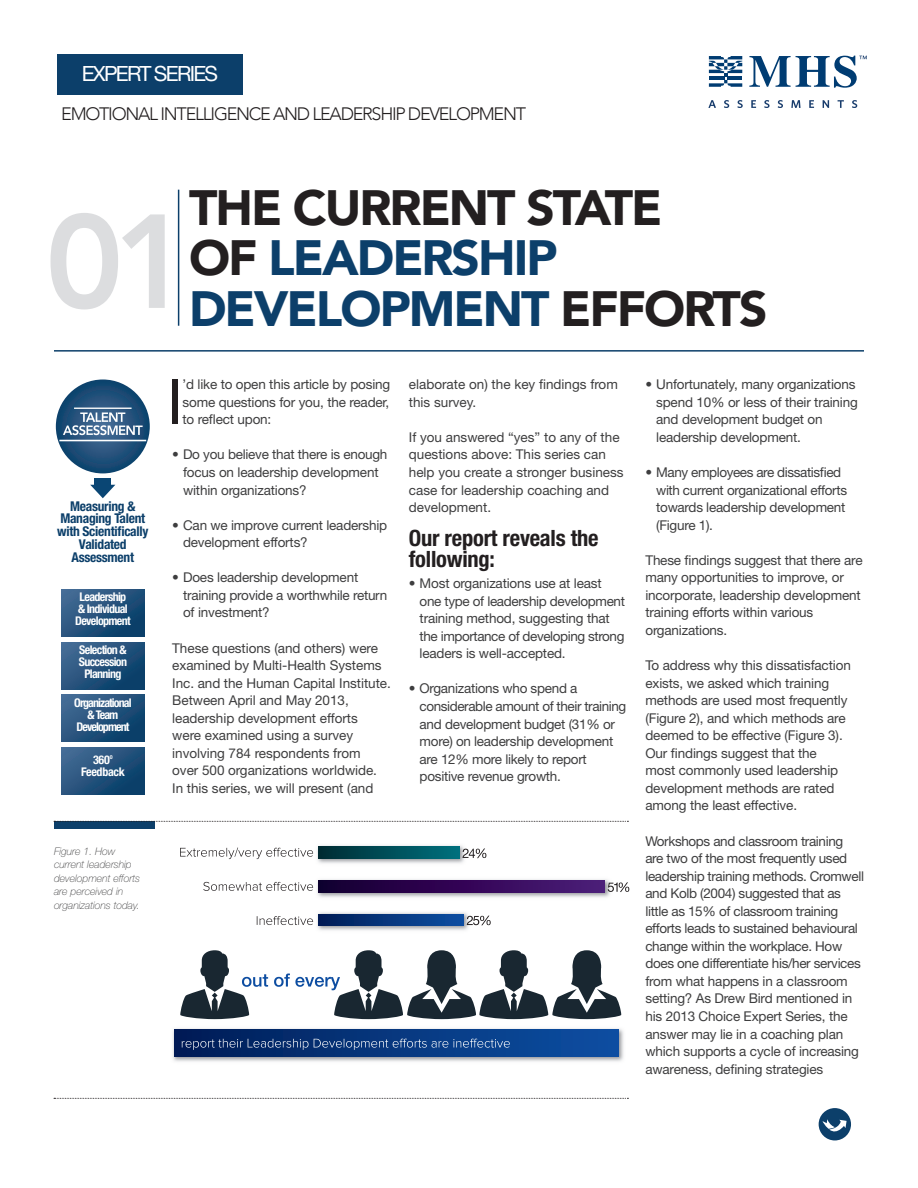
<style>
.page{position:relative;width:918px;height:1188px;background:#fff}
.page>*{position:absolute;margin:0;border:0;box-sizing:border-box;transform-origin:0 0}
.t1{font:800 132px "Avenir";color:#dcdddf}
.t2{font:62.7px "Helvetica Neue LT Std";color:#231f20}
.t3{font:900 49.5px/50.2px "Avenir";letter-spacing:-.04em;color:#231f20}
.t4{font:700 condensed 22.5px/21px "Helvetica Neue LT Std";letter-spacing:-.01em;color:#231f20}
.t5{font:21px "Helvetica Neue LT Std";letter-spacing:-.08em;color:#fff}
.t6{font:300 18px "Avenir";letter-spacing:-.07em;color:#231f20}
.t7{font:13.5px/17.5px "Helvetica Neue LT Std";letter-spacing:-.015em;color:#3e3e3f}
.t8{font:700 condensed 13.5px/12.8px "Helvetica Neue LT Std";letter-spacing:-.02em;color:#0c3f6a;text-align:center}
.t9{font:700 condensed 12px/12px "Helvetica Neue LT Std";letter-spacing:-.055em;color:#fff;text-align:center}
.t10{font:700 condensed 12px/12px "Helvetica Neue LT Std";letter-spacing:-.075em;color:#fff;text-align:center}
.t11{font:700 condensed 12px "Helvetica Neue LT Std";letter-spacing:-.025em;color:#fff}
.t12{font:italic 100 10.5px/13.5px "Helvetica Neue LT Std";color:#3e3e3f}
.t13{font:700 condensed 5.25px "Helvetica Neue LT Std";color:#fff}
.s1{color:#0c3f6a}
</style>
<div class="page">
<svg style="left:709px;top:56px;width:33px;height:31px"></svg>
<svg style="left:708px;top:100px;width:8px;height:8px"></svg>
<svg style="left:724px;top:100px;width:5px;height:8px"></svg>
<svg style="left:737px;top:100px;width:6px;height:8px"></svg>
<svg style="left:751px;top:100px;width:5px;height:8px"></svg>
<svg style="left:764px;top:100px;width:6px;height:8px"></svg>
<svg style="left:778px;top:100px;width:5px;height:8px"></svg>
<svg style="left:791px;top:100px;width:10px;height:8px"></svg>
<svg style="left:809px;top:100px;width:5px;height:8px"></svg>
<svg style="left:823px;top:100px;width:6px;height:8px"></svg>
<svg style="left:838px;top:100px;width:6px;height:8px"></svg>
<svg style="left:852px;top:100px;width:5px;height:8px"></svg>
<svg style="left:749px;top:56px;width:118px;height:32px"></svg>
<div style="left:57px;top:54px;width:186px;height:41px;background:#0c3f6a"></div>
<hr style="left:54px;top:350px;width:810px;height:2px;background:#0c3f6a">
<div style="left:54px;top:821px;width:100px;height:8px;background:#0c3f6a"></div>
<svg style="left:54px;top:821px;width:574px;height:1px"></svg>
<svg style="left:54px;top:1098px;width:574px;height:1px"></svg>
<svg style="left:180px;top:848px;width:133px;height:11px"></svg>
<svg style="left:203px;top:882px;width:110px;height:9px"></svg>
<svg style="left:257px;top:916px;width:56px;height:9px"></svg>
<img style="left:317px;top:845px;width:148px;height:19px">
<svg style="left:318px;top:847px;width:141px;height:12px;background:#004e58"></svg>
<img style="left:317px;top:912px;width:155px;height:19px">
<svg style="left:318px;top:914px;width:146px;height:12px;background:#06367d"></svg>
<svg style="left:462px;top:848px;width:24px;height:10px"></svg>
<svg style="left:467px;top:916px;width:24px;height:9px"></svg>
<img style="left:317px;top:879px;width:293px;height:19px">
<svg style="left:318px;top:881px;width:287px;height:11px;background:#300955"></svg>
<svg style="left:608px;top:882px;width:21px;height:10px"></svg>
<img style="left:174px;top:1028px;width:450px;height:34px">
<img style="left:172px;top:1030px;width:2px;height:30px">
<div style="left:174px;top:1029px;width:444px;height:28px;background:linear-gradient(to right,#001c57,#0d50a4)"></div>
<svg style="left:182px;top:1039px;width:328px;height:11px;background:#2a4f89"></svg>
<svg style="left:180px;top:950px;width:88px;height:69px"></svg>
<svg style="left:274px;top:950px;width:347px;height:69px"></svg>
<div style="left:819px;top:1108px;width:32px;height:32px;background:#0c3f6a;border-radius:50%"></div>
<svg style="left:823px;top:1119px;width:24px;height:13px"></svg>
<svg style="left:54px;top:377px;width:98px;height:99px;background:#356085"></svg>
<div style="left:51px;top:375px;width:103px;height:103px;border:4px solid #fff;border-radius:50%"></div>
<svg style="left:63px;top:413px;width:80px;height:22px;background:#6d8aa8"></svg>
<hr style="left:59px;top:440px;width:87px;height:1px;background:#fff">
<hr style="left:74px;top:408px;width:58px;height:1px;background:#fff">
<svg style="left:90px;top:485px;width:25px;height:13px"></svg>
<div style="left:95px;top:479px;width:16px;height:8px;background:#0a4674"></div>
<svg style="left:61px;top:589px;width:83px;height:47px;background:#25527c"></svg>
<svg style="left:61px;top:642px;width:83px;height:47px;background:#25527c"></svg>
<svg style="left:61px;top:695px;width:83px;height:47px;background:#24527c"></svg>
<svg style="left:61px;top:748px;width:83px;height:47px;background:#24527b"></svg>
<hr style="left:178px;top:190px;width:1px;height:136px;background:#0c3f6a">
<p class="t5" style="left:82px;top:61px;width:138px">EXPERT SERIES</p>
<p class="t6" style="left:61px;top:103px;width:466px">EMOTIONAL INTELLIGENCE AND LEADERSHIP DEVELOPMENT</p>
<p class="t1" style="left:45px;top:159px;width:148px">01</p>
<p class="t3" style="left:189px;top:181px;width:580px">THE CURRENT STATE<br>OF <span class="s1">LEADERSHIP<br>DEVELOPMENT</span> EFFORTS</p>
<p class="t8" style="left:57px;top:499px;width:93px">Measuring &amp;<br>Managing Talent with Scientifically<br>Validated<br>Assessment</p>
<p class="t9" style="left:75px;top:591px;width:57px">Leadership &amp; Individual<br>Development</p>
<p class="t9" style="left:79px;top:644px;width:50px">Selection &amp;<br>Succession<br>Planning</p>
<p class="t10" style="left:74px;top:696px;width:59px">Organizational &amp; Team<br>Development</p>
<p class="t9" style="left:93px;top:754px;width:18px">360</p>
<p class="t13" style="left:110px;top:754px;width:4px">O</p>
<p class="t11" style="left:81px;top:765px;width:45px">Feedback</p>
<p class="t12" style="left:54px;top:844px;width:87px">Figure 1. How current leadership development efforts are perceived in organizations today.</p>
<p class="t2" style="left:167px;top:365px;width:18px">I</p>
<p class="t7" style="left:183px;top:375px;width:209px;text-align:justify">’d like to open this article by posing some questions for you, the reader, to reflect upon:</p>
<p class="t7" style="left:183px;top:446px;width:206px;text-indent:-11px">• Do you believe that there is enough focus on leadership development within organizations?</p>
<p class="t7" style="left:183px;top:516px;width:206px;text-indent:-11px">• Can we improve current leadership development efforts?</p>
<p class="t7" style="left:183px;top:569px;width:206px;text-indent:-11px">• Does leadership development training provide a worthwhile return of investment?</p>
<p class="t7" style="left:172px;top:639px;width:220px">These questions (and others) were examined by Multi-Health Systems Inc. and the Human Capital Institute.<br>Between April and May 2013, leadership development efforts<br>were examined using a survey involving 784 respondents from<br>over 500 organizations worldwide.<br>In this series, we will present (and</p>
<p class="t7" style="left:409px;top:375px;width:211px">elaborate on) the key findings from this survey.</p>
<p class="t7" style="left:409px;top:428px;width:216px">If you answered “yes” to any of the questions above: This series can help you create a stronger business case for leadership coaching and development.</p>
<p class="t4" style="left:409px;top:527px;width:191px">Our report reveals the following:</p>
<p class="t7" style="left:420px;top:574px;width:207px;text-indent:-11px">• Most organizations use at least one type of leadership development training method, suggesting that the importance of developing strong leaders is well-accepted.</p>
<p class="t7" style="left:420px;top:680px;width:208px;text-indent:-11px">• Organizations who spend a considerable amount of their training and development budget (31% or more) on leadership development are 12% more likely to report positive revenue growth.</p>
<p class="t7" style="left:656px;top:375px;width:203px;text-indent:-11px">• Unfortunately, many organizations spend 10% or less of their training and development budget on leadership development.</p>
<p class="t7" style="left:656px;top:463px;width:192px;text-indent:-11px">• Many employees are dissatisfied with current organizational efforts towards leadership development (Figure 1).</p>
<p class="t7" style="left:645px;top:551px;width:219px">These findings suggest that there are many opportunities to improve, or incorporate, leadership development training efforts within various organizations.</p>
<p class="t7" style="left:645px;top:656px;width:207px">To address why this dissatisfaction exists, we asked which training methods are used most frequently (Figure 2), and which methods are deemed to be effective (Figure 3).<br>Our findings suggest that the<br>most commonly used leadership development methods are rated among the least effective.</p>
<p class="t7" style="left:645px;top:832px;width:220px">Workshops and classroom training are two of the most frequently used leadership training methods. Cromwell and Kolb (2004) suggested that as little as 15% of classroom training efforts leads to sustained behavioural change within the workplace. How does one differentiate his/her services from what happens in a classroom setting? As Drew Bird mentioned in his 2013 Choice Expert Series, the answer may lie in a coaching plan which supports a cycle of increasing awareness, defining strategies</p>
</div>
